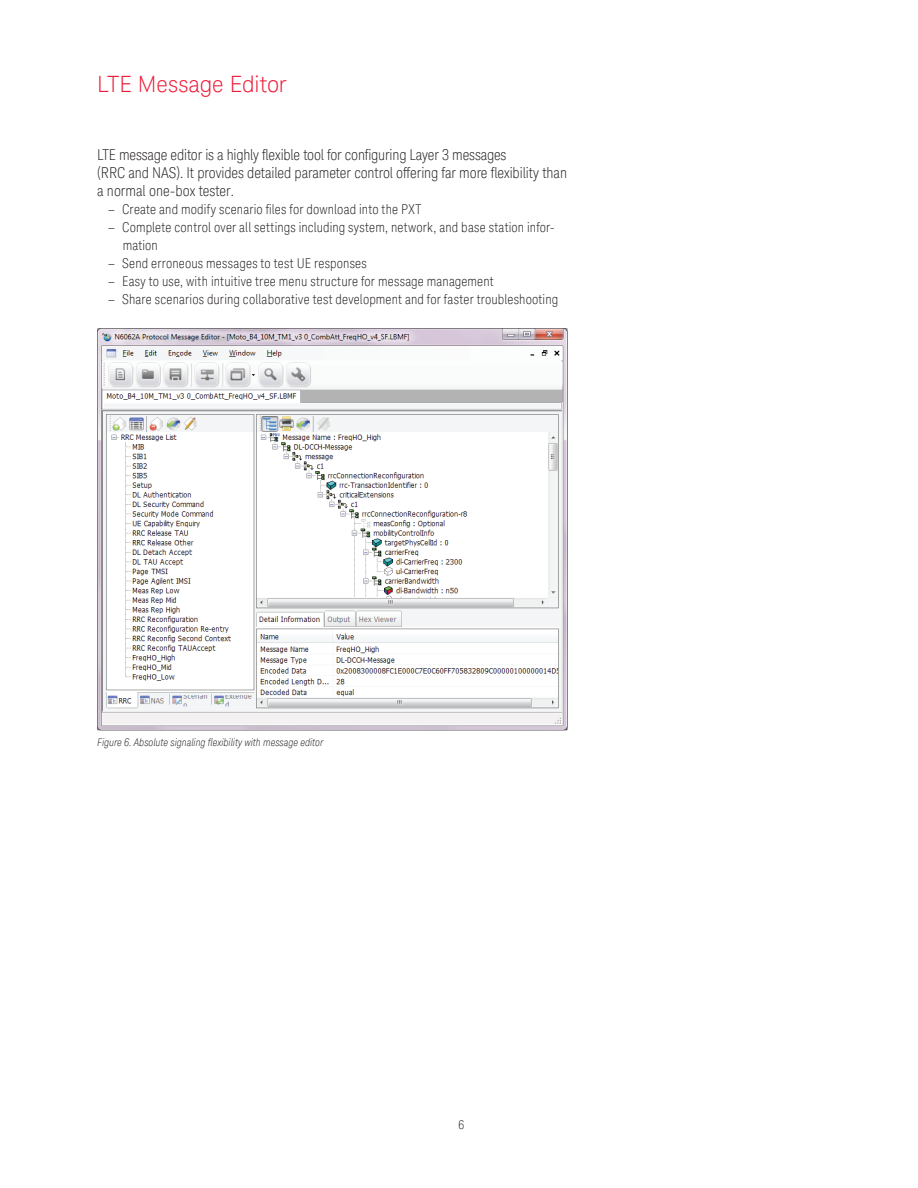
<style>
.page{position:relative;width:918px;height:1188px;background:#fff}
.page>*{position:absolute;margin:0;border:0;box-sizing:border-box;transform-origin:0 0}
.t1{font:300 22.5px "Keysight Sans";letter-spacing:-.01em;color:#ed1a36}
.t2{font:300 condensed 15px/18px "Keysight Sans";letter-spacing:-.005em;color:#231f20}
.t3{font:300 condensed 13.5px/18px "Keysight Sans";letter-spacing:.015em;color:#231f20}
.t4{font:300 condensed 12px "Keysight Sans";color:#231f20}
.t5{font:italic 300 condensed 10.5px "Keysight Sans";color:#231f20}
.s1{font-stretch:normal}
</style>
<div class="page">
<img style="left:97px;top:329px;width:471px;height:402px">
<h1 class="t1" style="left:97px;top:71px;width:191px">LTE Message Editor</h1>
<p class="t2" style="left:97px;top:145px;width:471px">LTE message editor is a highly flexible tool for configuring Layer 3 messages<br>(RRC and NAS). It provides detailed parameter control offering far more flexibility than a normal one-box tester.</p>
<p class="t3" style="left:108px;top:200px;width:315px"><span class="s1">–</span> Create and modify scenario files for download into the PXT</p>
<p class="t3" style="left:123px;top:218px;width:434px;text-indent:-15px"><span class="s1">–</span> Complete control over all settings including system, network, and base station infor&shy;mation</p>
<p class="t3" style="left:108px;top:254px;width:261px"><span class="s1">–</span> Send erroneous messages to test UE responses</p>
<p class="t3" style="left:108px;top:272px;width:387px"><span class="s1">–</span> Easy to use, with intuitive tree menu structure for message management</p>
<p class="t3" style="left:108px;top:290px;width:452px"><span class="s1">–</span> Share scenarios during collaborative test development and for faster troubleshooting</p>
<p class="t5" style="left:97px;top:736px;width:228px">Figure 6. Absolute signaling flexibility with message editor</p>
<p class="t4" style="left:459px;top:1118px;width:7px">6</p>
</div>
